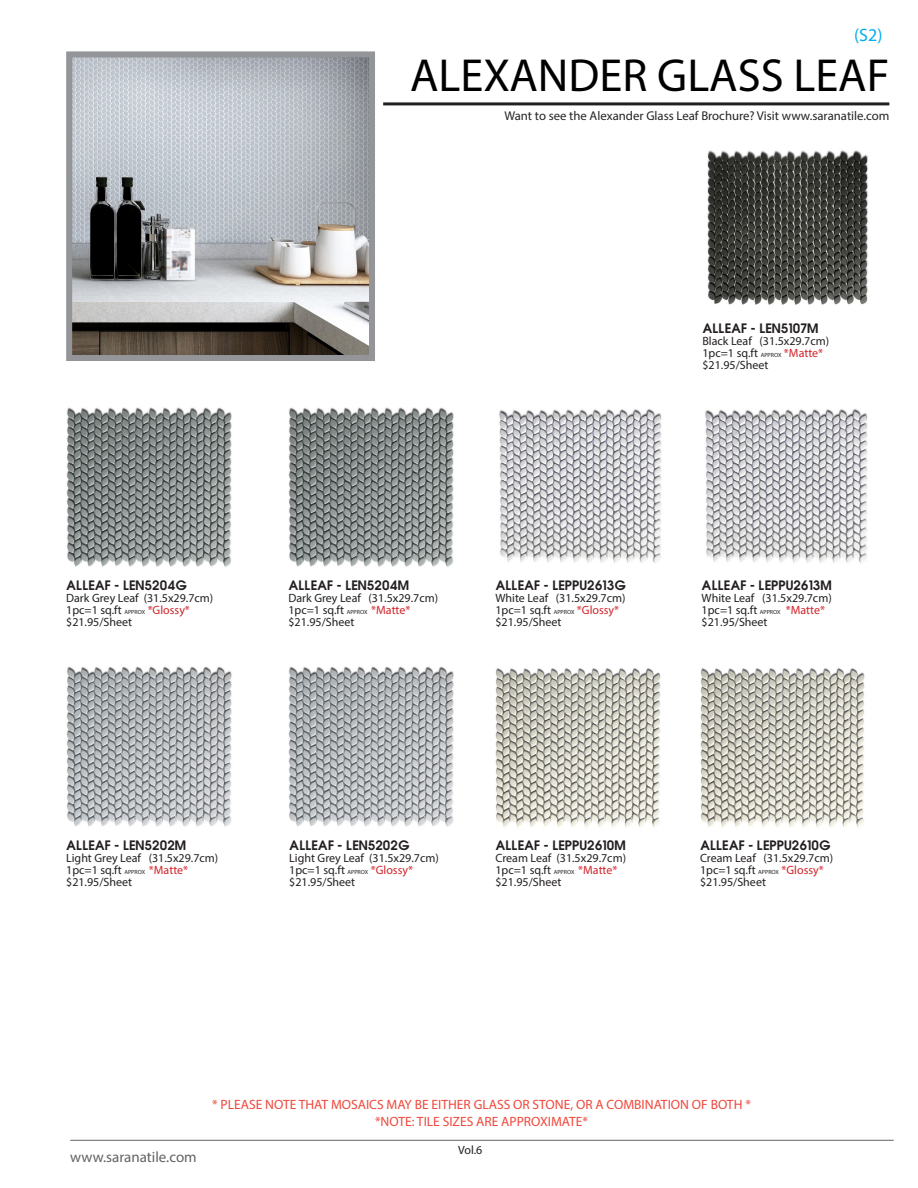
<style>
.page{position:relative;width:918px;height:1188px;background:#fff}
.page>*{position:absolute;margin:0;border:0;box-sizing:border-box;transform-origin:0 0}
.t1{font:46.5px "Myriad Pro";color:#000}
.t2{font:18px "Myriad Pro";color:#00aeef}
.t3{font:15px "Myriad Pro";color:#636366}
.t4{font:13.5px "Myriad Pro";color:#ef473b}
.t5{font:12.75px "Myriad Pro";color:#262324}
.t6{font:12px "Myriad Pro";color:#231f20}
.t7{font:700 12px "Avant Garde";color:#231f20}
.s1{font-size:6px}
.s2{color:#d1232a}
</style>
<div class="page">
<hr style="left:383px;top:102px;width:506px;height:3px;background:#231f20">
<hr style="left:70px;top:1140px;width:824px;height:1px;background:#636366">
<img style="left:66px;top:407px;width:166px;height:160px">
<img style="left:73px;top:58px;width:295px;height:296px">
<div style="left:66px;top:51px;width:309px;height:310px;border:6px solid #939598"></div>
<img style="left:288px;top:666px;width:166px;height:161px">
<img style="left:700px;top:668px;width:165px;height:159px">
<img style="left:499px;top:409px;width:163px;height:154px">
<img style="left:66px;top:666px;width:166px;height:161px">
<img style="left:495px;top:668px;width:166px;height:159px">
<img style="left:707px;top:150px;width:161px;height:155px">
<img style="left:288px;top:407px;width:166px;height:160px">
<img style="left:705px;top:409px;width:163px;height:154px">
<p class="t2" style="left:854px;top:23px;width:30px">(S2)</p>
<p class="t1" style="left:410px;top:47px;width:481px">ALEXANDER GLASS LEAF</p>
<p class="t5" style="left:504px;top:108px;width:386px">Want to see the Alexander Glass Leaf Brochure? Visit www.saranatile.com</p>
<p class="t7" style="left:702px;top:320px;width:118px">ALLEAF - LEN5107M</p>
<p class="t6" style="left:702px;top:334px;width:128px">Black Leaf (31.5x29.7cm)</p>
<p class="t6" style="left:702px;top:346px;width:122px">1pc=1 sq.ft <span class="s1">APPROX</span> <span class="s2">*Matte*</span></p>
<p class="t6" style="left:702px;top:358px;width:67px">$21.95/Sheet</p>
<p class="t7" style="left:66px;top:577px;width:122px">ALLEAF - LEN5204G</p>
<p class="t6" style="left:66px;top:591px;width:149px">Dark Grey Leaf (31.5x29.7cm)</p>
<p class="t6" style="left:66px;top:603px;width:125px">1pc=1 sq.ft <span class="s1">APPROX</span> <span class="s2">*Glossy*</span></p>
<p class="t6" style="left:66px;top:615px;width:67px">$21.95/Sheet</p>
<p class="t7" style="left:288px;top:577px;width:122px">ALLEAF - LEN5204M</p>
<p class="t6" style="left:288px;top:591px;width:151px">Dark Grey Leaf (31.5x29.7cm)</p>
<p class="t6" style="left:288px;top:603px;width:124px">1pc=1 sq.ft <span class="s1">APPROX</span> <span class="s2">*Matte*</span></p>
<p class="t6" style="left:288px;top:615px;width:67px">$21.95/Sheet</p>
<p class="t7" style="left:495px;top:577px;width:132px">ALLEAF - LEPPU2613G</p>
<p class="t6" style="left:495px;top:591px;width:132px">White Leaf (31.5x29.7cm)</p>
<p class="t6" style="left:495px;top:603px;width:125px">1pc=1 sq.ft <span class="s1">APPROX</span> <span class="s2">*Glossy*</span></p>
<p class="t6" style="left:495px;top:615px;width:67px">$21.95/Sheet</p>
<p class="t7" style="left:702px;top:577px;width:132px">ALLEAF - LEPPU2613M</p>
<p class="t6" style="left:702px;top:591px;width:132px">White Leaf (31.5x29.7cm)</p>
<p class="t6" style="left:702px;top:603px;width:125px">1pc=1 sq.ft <span class="s1">APPROX</span> <span class="s2">*Matte*</span></p>
<p class="t6" style="left:702px;top:615px;width:67px">$21.95/Sheet</p>
<p class="t7" style="left:66px;top:837px;width:122px">ALLEAF - LEN5202M</p>
<p class="t6" style="left:66px;top:851px;width:154px">Light Grey Leaf (31.5x29.7cm)</p>
<p class="t6" style="left:66px;top:863px;width:124px">1pc=1 sq.ft <span class="s1">APPROX</span> <span class="s2">*Matte*</span></p>
<p class="t6" style="left:66px;top:875px;width:67px">$21.95/Sheet</p>
<p class="t7" style="left:289px;top:837px;width:122px">ALLEAF - LEN5202G</p>
<p class="t6" style="left:289px;top:851px;width:151px">Light Grey Leaf (31.5x29.7cm)</p>
<p class="t6" style="left:289px;top:863px;width:125px">1pc=1 sq.ft <span class="s1">APPROX</span> <span class="s2">*Glossy*</span></p>
<p class="t6" style="left:289px;top:875px;width:67px">$21.95/Sheet</p>
<p class="t7" style="left:495px;top:837px;width:132px">ALLEAF - LEPPU2610M</p>
<p class="t6" style="left:495px;top:851px;width:132px">Cream Leaf (31.5x29.7cm)</p>
<p class="t6" style="left:495px;top:863px;width:124px">1pc=1 sq.ft <span class="s1">APPROX</span> <span class="s2">*Matte*</span></p>
<p class="t6" style="left:495px;top:875px;width:67px">$21.95/Sheet</p>
<p class="t7" style="left:700px;top:837px;width:132px">ALLEAF - LEPPU2610G</p>
<p class="t6" style="left:700px;top:851px;width:135px">Cream Leaf (31.5x29.7cm)</p>
<p class="t6" style="left:700px;top:863px;width:125px">1pc=1 sq.ft <span class="s1">APPROX</span> <span class="s2">*Glossy*</span></p>
<p class="t6" style="left:700px;top:875px;width:67px">$21.95/Sheet</p>
<p class="t3" style="left:70px;top:1148px;width:128px">www.saranatile.com</p>
<p class="t4" style="left:212px;top:1096px;width:540px">* PLEASE NOTE THAT MOSAICS MAY BE EITHER GLASS OR STONE, OR A COMBINATION OF BOTH *</p>
<p class="t4" style="left:375px;top:1113px;width:214px">*NOTE: TILE SIZES ARE APPROXIMATE*</p>
<p class="t6" style="left:458px;top:1143px;width:26px">Vol.6</p>
</div>
